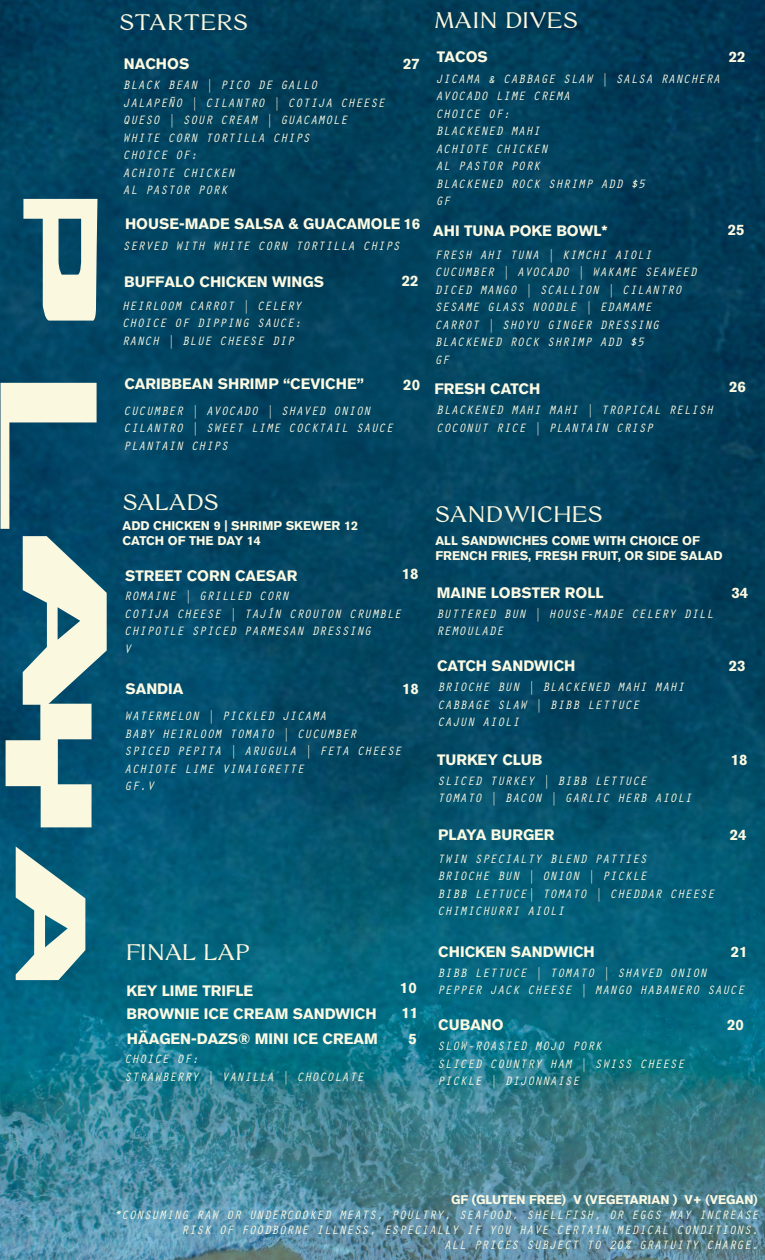
<style>
.page{position:relative;width:765px;height:1260px;background:#fff}
.page>*{position:absolute;margin:0;border:0;box-sizing:border-box;transform-origin:0 0}
.t1{font:22.5px "Coconat";color:#fcf7df}
.t2{font:700 15px "Akzidenz Grotesk BQ";color:#fbf9e2}
.t3{font:italic 12.5px/17.5px "Orator Std";color:#fbf9e2}
.t4{font:700 12.5px "Akzidenz Grotesk BQ";color:#fbf9e2}
</style>
<div class="page">
<img style="left:0;top:0;width:765px;height:1260px">
<svg style="left:23px;top:199px;width:74px;height:124px;background:#9cb4b1"></svg>
<svg style="left:0;top:383px;width:97px;height:146px;background:#54808e"></svg>
<svg style="left:6px;top:536px;width:101px;height:291px;background:#83a5a9"></svg>
<svg style="left:16px;top:846px;width:69px;height:134px;background:#97b9b7"></svg>
<p class="t1" style="left:119px;top:8px;width:130px">STARTERS</p>
<p class="t2" style="left:124px;top:55px;width:67px">NACHOS</p>
<p class="t2" style="left:403px;top:55px;width:18px">27</p>
<p class="t3" style="left:123px;top:76px;width:197px">BLACK BEAN | PICO DE GALLO</p>
<p class="t3" style="left:123px;top:93px;width:264px">JALAPEÑO | CILANTRO | COTIJA CHEESE<br>QUESO | SOUR CREAM | GUACAMOLE</p>
<p class="t3" style="left:123px;top:128px;width:189px">WHITE CORN TORTILLA CHIPS</p>
<p class="t3" style="left:123px;top:146px;width:76px">CHOICE OF:</p>
<p class="t3" style="left:123px;top:163px;width:114px">ACHIOTE CHICKEN</p>
<p class="t3" style="left:123px;top:181px;width:106px">AL PASTOR PORK</p>
<p class="t2" style="left:125px;top:216px;width:297px">HOUSE-MADE SALSA &amp; GUACAMOLE 16</p>
<p class="t3" style="left:123px;top:237px;width:279px">SERVED WITH WHITE CORN TORTILLA CHIPS</p>
<p class="t2" style="left:124px;top:273px;width:201px">BUFFALO CHICKEN WINGS</p>
<p class="t2" style="left:402px;top:272px;width:18px">22</p>
<p class="t3" style="left:122px;top:296px;width:182px">HEIRLOOM CARROT | CELERY</p>
<p class="t3" style="left:122px;top:314px;width:182px">CHOICE OF DIPPING SAUCE:</p>
<p class="t3" style="left:122px;top:331px;width:174px">RANCH | BLUE CHEESE DIP</p>
<p class="t2" style="left:124px;top:376px;width:241px">CARIBBEAN SHRIMP “CEVICHE”</p>
<p class="t2" style="left:403px;top:376px;width:18px">20</p>
<p class="t3" style="left:123px;top:401px;width:249px">CUCUMBER | AVOCADO | SHAVED ONION</p>
<p class="t3" style="left:123px;top:419px;width:272px">CILANTRO | SWEET LIME COCKTAIL SAUCE</p>
<p class="t3" style="left:123px;top:436px;width:106px">PLANTAIN CHIPS</p>
<p class="t1" style="left:434px;top:6px;width:146px">MAIN DIVES</p>
<p class="t2" style="left:437px;top:48px;width:52px">TACOS</p>
<p class="t2" style="left:729px;top:48px;width:18px">22</p>
<p class="t3" style="left:435px;top:69px;width:287px">JICAMA &amp; CABBAGE SLAW | SALSA RANCHERA<br>AVOCADO LIME CREMA</p>
<p class="t3" style="left:435px;top:104px;width:76px">CHOICE OF:</p>
<p class="t3" style="left:435px;top:122px;width:106px">BLACKENED MAHI</p>
<p class="t3" style="left:435px;top:139px;width:114px">ACHIOTE CHICKEN</p>
<p class="t3" style="left:435px;top:157px;width:106px">AL PASTOR PORK</p>
<p class="t3" style="left:435px;top:174px;width:212px">BLACKENED ROCK SHRIMP ADD $5</p>
<p class="t3" style="left:435px;top:192px;width:16px">GF</p>
<p class="t2" style="left:433px;top:223px;width:176px">AHI TUNA POKE BOWL*</p>
<p class="t2" style="left:728px;top:221px;width:18px">25</p>
<p class="t3" style="left:434px;top:245px;width:219px">FRESH AHI TUNA | KIMCHI AIOLI</p>
<p class="t3" style="left:434px;top:263px;width:264px">CUCUMBER | AVOCADO | WAKAME SEAWEED</p>
<p class="t3" style="left:434px;top:280px;width:249px">DICED MANGO | SCALLION | CILANTRO</p>
<p class="t3" style="left:434px;top:298px;width:219px">SESAME GLASS NOODLE | EDAMAME</p>
<p class="t3" style="left:434px;top:315px;width:226px">CARROT | SHOYU GINGER DRESSING</p>
<p class="t3" style="left:434px;top:333px;width:212px">BLACKENED ROCK SHRIMP ADD $5</p>
<p class="t3" style="left:434px;top:350px;width:16px">GF</p>
<p class="t2" style="left:435px;top:380px;width:107px">FRESH CATCH</p>
<p class="t2" style="left:729px;top:378px;width:18px">26</p>
<p class="t3" style="left:436px;top:401px;width:279px">BLACKENED MAHI MAHI | TROPICAL RELISH<br>COCONUT RICE | PLANTAIN CRISP</p>
<p class="t1" style="left:123px;top:488px;width:98px">SALADS</p>
<p class="t4" style="left:122px;top:518px;width:237px">ADD CHICKEN 9 | SHRIMP SKEWER 12</p>
<p class="t4" style="left:122px;top:533px;width:140px">CATCH OF THE DAY 14</p>
<p class="t2" style="left:125px;top:567px;width:174px">STREET CORN CAESAR</p>
<p class="t2" style="left:402px;top:565px;width:18px">18</p>
<p class="t3" style="left:124px;top:587px;width:167px">ROMAINE | GRILLED CORN</p>
<p class="t3" style="left:124px;top:604px;width:279px">COTIJA CHEESE | TAJÍN CROUTON CRUMBLE</p>
<p class="t3" style="left:124px;top:622px;width:249px">CHIPOTLE SPICED PARMESAN DRESSING</p>
<p class="t3" style="left:124px;top:639px;width:9px">V</p>
<p class="t2" style="left:125px;top:680px;width:60px">SANDIA</p>
<p class="t2" style="left:402px;top:680px;width:18px">18</p>
<p class="t3" style="left:124px;top:707px;width:204px">WATERMELON | PICKLED JICAMA</p>
<p class="t3" style="left:124px;top:724px;width:234px">BABY HEIRLOOM TOMATO | CUCUMBER</p>
<p class="t3" style="left:124px;top:742px;width:279px">SPICED PEPITA | ARUGULA | FETA CHEESE<br>ACHIOTE LIME VINAIGRETTE</p>
<p class="t3" style="left:124px;top:777px;width:31px">GF.V</p>
<p class="t1" style="left:126px;top:938px;width:125px">FINAL LAP</p>
<p class="t2" style="left:126px;top:982px;width:128px">KEY LIME TRIFLE</p>
<p class="t2" style="left:126px;top:1005px;width:252px">BROWNIE ICE CREAM SANDWICH</p>
<p class="t2" style="left:401px;top:1004px;width:18px">11</p>
<p class="t2" style="left:400px;top:979px;width:18px">10</p>
<p class="t2" style="left:127px;top:1031px;width:252px">HÄAGEN-DAZS® MINI ICE CREAM</p>
<p class="t2" style="left:408px;top:1031px;width:10px">5</p>
<p class="t3" style="left:124px;top:1050px;width:76px">CHOICE OF:</p>
<p class="t3" style="left:124px;top:1067px;width:242px">STRAWBERRY | VANILLA | CHOCOLATE</p>
<p class="t1" style="left:435px;top:500px;width:169px">SANDWICHES</p>
<p class="t4" style="left:435px;top:534px;width:266px">ALL SANDWICHES COME WITH CHOICE OF</p>
<p class="t4" style="left:435px;top:549px;width:289px">FRENCH FRIES, FRESH FRUIT, OR SIDE SALAD</p>
<p class="t2" style="left:437px;top:584px;width:168px">MAINE LOBSTER ROLL</p>
<p class="t2" style="left:731px;top:584px;width:18px">34</p>
<p class="t3" style="left:436px;top:604px;width:279px">BUTTERED BUN | HOUSE-MADE CELERY DILL<br>REMOULADE</p>
<p class="t2" style="left:437px;top:657px;width:140px">CATCH SANDWICH</p>
<p class="t2" style="left:729px;top:657px;width:18px">23</p>
<p class="t3" style="left:437px;top:678px;width:249px">BRIOCHE BUN | BLACKENED MAHI MAHI</p>
<p class="t3" style="left:437px;top:695px;width:204px">CABBAGE SLAW | BIBB LETTUCE</p>
<p class="t3" style="left:437px;top:713px;width:84px">CAJUN AIOLI</p>
<p class="t2" style="left:437px;top:751px;width:107px">TURKEY CLUB</p>
<p class="t2" style="left:731px;top:751px;width:18px">18</p>
<p class="t3" style="left:437px;top:771px;width:212px">SLICED TURKEY | BIBB LETTUCE</p>
<p class="t3" style="left:437px;top:789px;width:257px">TOMATO | BACON | GARLIC HERB AIOLI</p>
<p class="t2" style="left:438px;top:826px;width:118px">PLAYA BURGER</p>
<p class="t2" style="left:730px;top:826px;width:18px">24</p>
<p class="t3" style="left:437px;top:849px;width:212px">TWIN SPECIALTY BLEND PATTIES</p>
<p class="t3" style="left:437px;top:867px;width:212px">BRIOCHE BUN | ONION | PICKLE</p>
<p class="t3" style="left:437px;top:884px;width:279px">BIBB LETTUCE| TOMATO | CHEDDAR CHEESE</p>
<p class="t3" style="left:437px;top:902px;width:129px">CHIMICHURRI AIOLI</p>
<p class="t2" style="left:438px;top:943px;width:158px">CHICKEN SANDWICH</p>
<p class="t2" style="left:731px;top:943px;width:18px">21</p>
<p class="t3" style="left:437px;top:963px;width:272px">BIBB LETTUCE | TOMATO | SHAVED ONION</p>
<p class="t3" style="left:437px;top:981px;width:309px">PEPPER JACK CHEESE | MANGO HABANERO SAUCE</p>
<p class="t2" style="left:438px;top:1017px;width:67px">CUBANO</p>
<p class="t2" style="left:727px;top:1017px;width:18px">20</p>
<p class="t3" style="left:437px;top:1037px;width:167px">SLOW-ROASTED MOJO PORK</p>
<p class="t3" style="left:437px;top:1055px;width:249px">SLICED COUNTRY HAM | SWISS CHEESE</p>
<p class="t3" style="left:437px;top:1072px;width:144px">PICKLE | DIJONNAISE</p>
<p class="t4" style="left:451px;top:1192px;width:308px">GF (GLUTEN FREE) V (VEGETARIAN ) V+ (VEGAN)</p>
<p class="t3" style="left:114px;top:1207px;width:646px;line-height:15px;text-align:right">*CONSUMING RAW OR UNDERCOOKED MEATS, POULTRY, SEAFOOD, SHELLFISH, OR EGGS MAY INCREASE<br>RISK OF FOODBORNE ILLNESS, ESPECIALLY IF YOU HAVE CERTAIN MEDICAL CONDITIONS.</p>
<p class="t3" style="left:444px;top:1235px;width:317px">ALL PRICES SUBJECT TO 20% GRATUITY CHARGE.</p>
</div>
